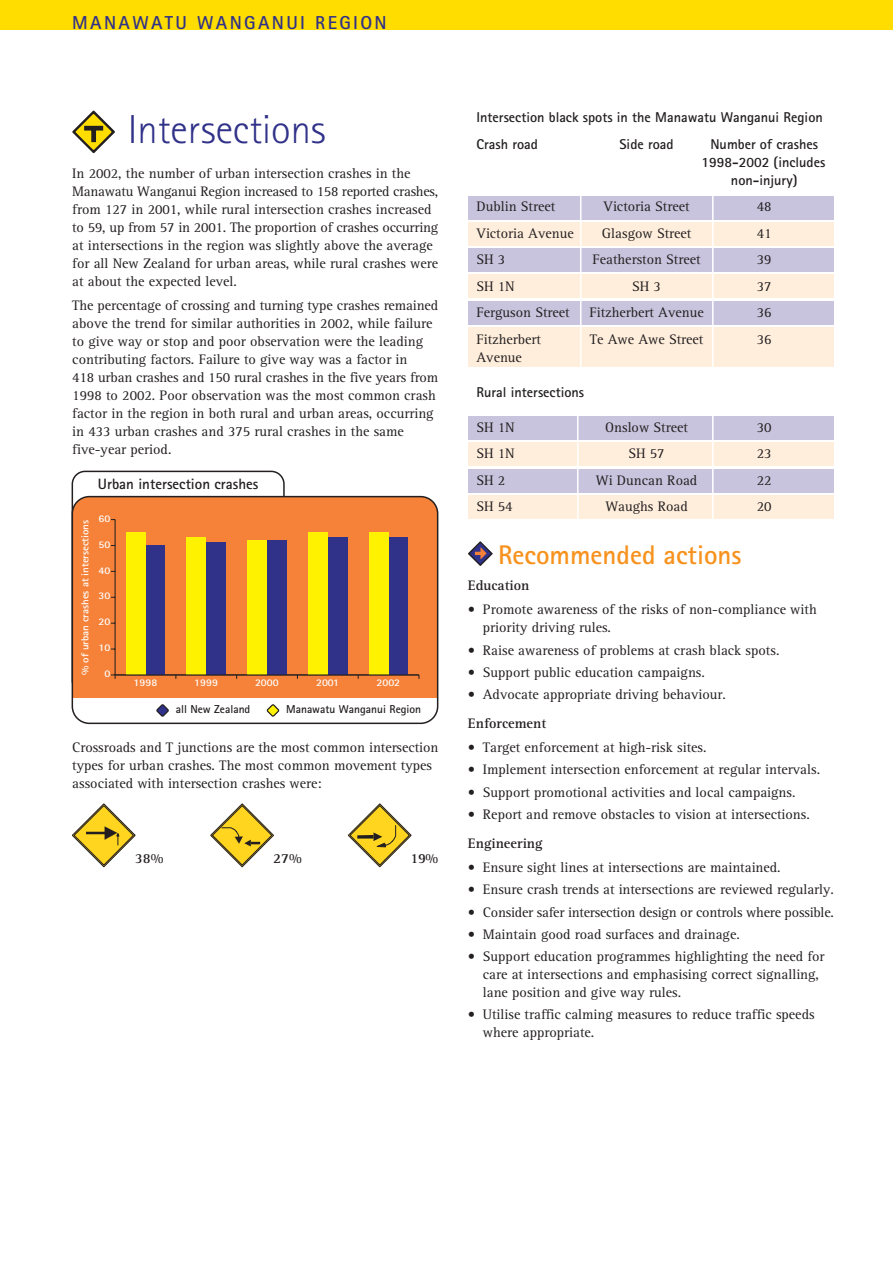
<style>
.page{position:relative;width:893px;height:1263px;background:#fff}
.page>*{position:absolute;margin:0;border:0;box-sizing:border-box;transform-origin:0 0}
.t1{font:40.5px "Rotis Sans Serif Light NZT";color:#303188}
.t2{font:27px "Rotis Sans Serif Bold NZT";color:#f7921e}
.t3{font:18.75px "Rotis Sans Serif Bold NZT";letter-spacing:.125em;color:#303188}
.t4{font:15px "Rotis Sans Serif Bold NZT";color:#231f20}
.t5{font:14.25px/18px "Rotis Serif NZT";color:#231f20}
.t6{font:14.25px/18px "Rotis Sans Serif Bold NZT";color:#231f20}
.t7{font:14.25px "Rotis Serif Bold NZT";color:#231f20}
.t8{font:11.55px "Rotis Sans Serif Bold NZT";color:#231f20}
.t9{font:10.2px "Rotis Sans Serif Bold NZT";letter-spacing:-.01em;color:#fff;scale:1.09 1}
</style>
<div class="page">
<div style="left:468px;top:469px;width:365px;height:23px;background:#c8c4dd"></div>
<div style="left:468px;top:496px;width:365px;height:23px;background:#ffeedc"></div>
<div style="left:468px;top:416px;width:365px;height:24px;background:#c8c4dd"></div>
<div style="left:468px;top:443px;width:365px;height:23px;background:#ffeedc"></div>
<div style="left:0;top:0;width:892px;height:30px;background:#fd0"></div>
<div style="left:72px;top:497px;width:365px;height:226px;background:#f58238;border-radius:17px"></div>
<div style="left:72px;top:698px;width:365px;height:25px;background:#fff"></div>
<div style="left:72px;top:496px;width:366px;height:228px;border:2px solid #231f20;border-radius:17px"></div>
<svg style="left:156px;top:704px;width:13px;height:13px"></svg>
<svg style="left:266px;top:704px;width:14px;height:13px"></svg>
<hr style="left:115px;top:674px;width:304px;height:1px;background:#231f20">
<svg style="left:111px;top:674px;width:5px;height:5px"></svg>
<hr style="left:115px;top:520px;width:1px;height:155px;background:#231f20">
<div style="left:145px;top:546px;width:20px;height:129px;background:#303188"></div>
<div style="left:206px;top:543px;width:20px;height:132px;background:#303188"></div>
<div style="left:267px;top:540px;width:20px;height:135px;background:#303188"></div>
<div style="left:328px;top:538px;width:19px;height:137px;background:#303188"></div>
<div style="left:388px;top:538px;width:20px;height:137px;background:#303188"></div>
<div style="left:126px;top:533px;width:19px;height:142px;background:#fff200"></div>
<div style="left:186px;top:538px;width:20px;height:137px;background:#fff200"></div>
<div style="left:247px;top:540px;width:20px;height:135px;background:#fff200"></div>
<div style="left:308px;top:533px;width:20px;height:142px;background:#fff200"></div>
<div style="left:369px;top:533px;width:19px;height:142px;background:#fff200"></div>
<hr style="left:712px;top:411px;width:1px;height:115px;background:#fff">
<div style="left:468px;top:196px;width:365px;height:23px;background:#c8c4dd"></div>
<div style="left:468px;top:222px;width:365px;height:23px;background:#ffeedc"></div>
<div style="left:468px;top:249px;width:365px;height:23px;background:#c8c4dd"></div>
<div style="left:468px;top:275px;width:365px;height:23px;background:#ffeedc"></div>
<div style="left:468px;top:301px;width:365px;height:23px;background:#c8c4dd"></div>
<div style="left:468px;top:327px;width:365px;height:40px;background:#ffeedc"></div>
<hr style="left:712px;top:191px;width:1px;height:183px;background:#fff">
<svg style="left:72px;top:111px;width:43px;height:42px"></svg>
<svg style="left:76px;top:114px;width:36px;height:36px"></svg>
<div style="left:84px;top:126px;width:19px;height:5px;background:#231f20"></div>
<div style="left:91px;top:128px;width:5px;height:14px;background:#231f20"></div>
<svg style="left:72px;top:804px;width:63px;height:63px"></svg>
<svg style="left:210px;top:804px;width:64px;height:63px"></svg>
<svg style="left:348px;top:804px;width:63px;height:63px"></svg>
<svg style="left:468px;top:541px;width:24px;height:25px"></svg>
<svg style="left:470px;top:543px;width:21px;height:21px"></svg>
<svg style="left:475px;top:547px;width:12px;height:14px"></svg>
<hr style="left:577px;top:411px;width:1px;height:115px;background:#fff">
<hr style="left:580px;top:191px;width:1px;height:183px;background:#fff">
<hr style="left:115px;top:675px;width:304px;height:1px;background:#231f20">
<h3 class="t3" style="left:72px;top:16px;width:316px">MANAWATU WANGANUI REGION</h3>
<h1 class="t1" style="left:128px;top:114px;width:199px">Intersections</h1>
<p class="t5" style="left:72px;top:165px;width:367px">In 2002, the number of urban intersection crashes in the Manawatu Wanganui Region increased to 158 reported crashes, from 127 in 2001, while rural intersection crashes increased to 59, up from 57 in 2001. The proportion of crashes occurring at intersections in the region was slightly above the average for all New Zealand for urban areas, while rural crashes were at about the expected level.</p>
<p class="t5" style="left:72px;top:298px;width:367px">The percentage of crossing and turning type crashes remained above the trend for similar authorities in 2002, while failure to give way or stop and poor observation were the leading contributing factors. Failure to give way was a factor in<br>418 urban crashes and 150 rural crashes in the five years from 1998 to 2002. Poor observation was the most common crash factor in the region in both rural and urban areas, occurring in 433 urban crashes and 375 rural crashes in the same five-year period.</p>
<p class="t4" style="left:98px;top:478px;width:162px">Urban intersection crashes</p>
<p class="t9" style="left:81px;top:675px;width:144px;rotate:-90deg">% of urban crashes at intersections</p>
<p class="t9" style="left:98px;top:515px;width:12px">60</p>
<p class="t9" style="left:98px;top:540px;width:12px">50</p>
<p class="t9" style="left:98px;top:566px;width:12px">40</p>
<p class="t9" style="left:98px;top:592px;width:12px">30</p>
<p class="t9" style="left:98px;top:618px;width:12px">20</p>
<p class="t9" style="left:98px;top:644px;width:12px">10</p>
<p class="t9" style="left:104px;top:670px;width:7px">0</p>
<p class="t9" style="left:134px;top:679px;width:23px">1998</p>
<p class="t9" style="left:194px;top:679px;width:23px">1999</p>
<p class="t9" style="left:255px;top:679px;width:23px">2000</p>
<p class="t9" style="left:316px;top:679px;width:23px">2001</p>
<p class="t9" style="left:376px;top:679px;width:23px">2002</p>
<p class="t8" style="left:176px;top:705px;width:76px">all New Zealand</p>
<p class="t8" style="left:286px;top:705px;width:136px">Manawatu Wanganui Region</p>
<p class="t5" style="left:72px;top:740px;width:367px">Crossroads and T junctions are the most common intersection types for urban crashes. The most common movement types associated with intersection crashes were:</p>
<p class="t7" style="left:135px;top:852px;width:30px">38%</p>
<p class="t7" style="left:273px;top:852px;width:30px">27%</p>
<p class="t7" style="left:410px;top:852px;width:29px">19%</p>
<p class="t6" style="left:476px;top:105px;width:348px;line-height:26.5px">Intersection black spots in the Manawatu Wanganui Region<br>Crash road</p>
<p class="t6" style="left:619px;top:136px;width:56px">Side road</p>
<p class="t6" style="left:701px;top:136px;width:125px;text-align:center">Number of crashes<br>1998-2002 (includes non-injury)</p>
<p class="t5" style="left:476px;top:198px;width:80px">Dublin Street</p>
<p class="t5" style="left:603px;top:198px;width:88px">Victoria Street</p>
<p class="t5" style="left:756px;top:198px;width:16px">48</p>
<p class="t5" style="left:476px;top:225px;width:99px">Victoria Avenue</p>
<p class="t5" style="left:601px;top:225px;width:91px">Glasgow Street</p>
<p class="t5" style="left:756px;top:225px;width:16px">41</p>
<p class="t5" style="left:476px;top:251px;width:30px">SH 3</p>
<p class="t5" style="left:592px;top:251px;width:110px">Featherston Street</p>
<p class="t5" style="left:756px;top:251px;width:16px">39</p>
<p class="t5" style="left:476px;top:278px;width:40px">SH 1N</p>
<p class="t5" style="left:632px;top:278px;width:30px">SH 3</p>
<p class="t5" style="left:756px;top:278px;width:16px">37</p>
<p class="t5" style="left:476px;top:304px;width:95px">Ferguson Street</p>
<p class="t5" style="left:589px;top:304px;width:116px">Fitzherbert Avenue</p>
<p class="t5" style="left:756px;top:304px;width:16px">36</p>
<p class="t5" style="left:476px;top:331px;width:66px">Fitzherbert</p>
<p class="t5" style="left:589px;top:331px;width:115px">Te Awe Awe Street</p>
<p class="t5" style="left:756px;top:331px;width:16px">36</p>
<p class="t5" style="left:476px;top:349px;width:47px">Avenue</p>
<p class="t6" style="left:476px;top:384px;width:109px">Rural intersections</p>
<p class="t5" style="left:476px;top:419px;width:40px">SH 1N</p>
<p class="t5" style="left:605px;top:419px;width:84px">Onslow Street</p>
<p class="t5" style="left:756px;top:419px;width:16px">30</p>
<p class="t5" style="left:476px;top:446px;width:40px">SH 1N</p>
<p class="t5" style="left:628px;top:446px;width:38px">SH 57</p>
<p class="t5" style="left:756px;top:446px;width:16px">23</p>
<p class="t5" style="left:476px;top:472px;width:30px">SH 2</p>
<p class="t5" style="left:596px;top:472px;width:103px">Wi Duncan Road</p>
<p class="t5" style="left:756px;top:472px;width:16px">22</p>
<p class="t5" style="left:476px;top:499px;width:38px">SH 54</p>
<p class="t5" style="left:605px;top:499px;width:84px">Waughs Road</p>
<p class="t5" style="left:756px;top:499px;width:16px">20</p>
<h2 class="t2" style="left:498px;top:544px;width:245px">Recommended actions</h2>
<p class="t7" style="left:468px;top:580px;width:63px">Education</p>
<p class="t5" style="left:483px;top:602px;width:335px;text-indent:-15px">• Promote awareness of the risks of non-compliance with priority driving rules.</p>
<p class="t5" style="left:468px;top:642px;width:313px">• Raise awareness of problems at crash black spots.</p>
<p class="t5" style="left:468px;top:664px;width:238px">• Support public education campaigns.</p>
<p class="t5" style="left:468px;top:687px;width:259px">• Advocate appropriate driving behaviour.</p>
<p class="t7" style="left:468px;top:717px;width:80px">Enforcement</p>
<p class="t5" style="left:468px;top:740px;width:240px">• Target enforcement at high-risk sites.</p>
<p class="t5" style="left:468px;top:762px;width:353px">• Implement intersection enforcement at regular intervals.</p>
<p class="t5" style="left:468px;top:784px;width:329px">• Support promotional activities and local campaigns.</p>
<p class="t5" style="left:468px;top:806px;width:343px">• Report and remove obstacles to vision at intersections.</p>
<p class="t7" style="left:468px;top:837px;width:76px">Engineering</p>
<p class="t5" style="left:468px;top:859px;width:314px">• Ensure sight lines at intersections are maintained.</p>
<p class="t5" style="left:468px;top:882px;width:367px">• Ensure crash trends at intersections are reviewed regularly.</p>
<p class="t5" style="left:468px;top:904px;width:367px">• Consider safer intersection design or controls where possible.</p>
<p class="t5" style="left:468px;top:926px;width:273px">• Maintain good road surfaces and drainage.</p>
<p class="t5" style="left:483px;top:948px;width:343px;text-indent:-15px">• Support education programmes highlighting the need for care at intersections and emphasising correct signalling, lane position and give way rules.</p>
<p class="t5" style="left:483px;top:1007px;width:333px;text-indent:-15px">• Utilise traffic calming measures to reduce traffic speeds where appropriate.</p>
</div>
